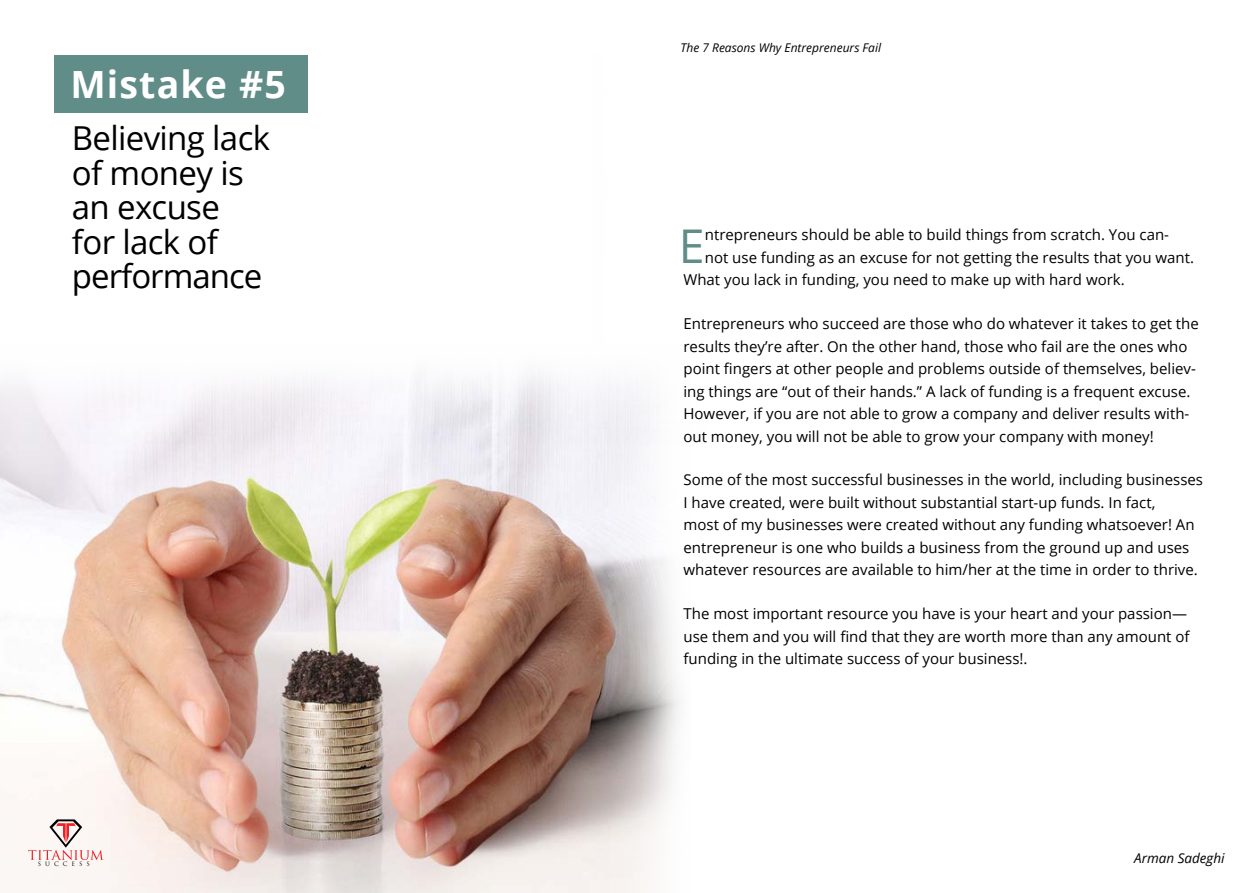
<style>
.page{position:relative;width:1259px;height:893px;background:#fff}
.page>*{position:absolute;margin:0;border:0;box-sizing:border-box;transform-origin:0 0}
.t1{font:46.5px "Open Sans";color:#608d87}
.t2{font:700 37.5px "Open Sans";letter-spacing:.03em;color:#fff}
.t3{font:33px/34.5px "Open Sans";letter-spacing:-.02em;color:#000}
.t4{font:15px/22.5px "Open Sans";color:#000}
.t5{font:italic 13.5px "Open Sans";color:#000}
.t6{font:italic 12px "Open Sans";color:#000}
.t7{font:6px "Trajan Pro";letter-spacing:.66em;color:#000}
</style>
<div class="page">
<div style="left:54px;top:55px;width:254px;height:58px;background:#608d87"></div>
<img style="left:0;top:444px;width:594px;height:448px">
<img style="left:594px;top:444px;width:87px;height:449px">
<svg style="left:28px;top:819px;width:76px;height:41px"></svg>
<h2 class="t2" style="left:70px;top:58px;width:217px">Mistake #5</h2>
<h3 class="t3" style="left:72px;top:120px;width:200px">Believing lack of money is an excuse for lack of performance</h3>
<p class="t6" style="left:680px;top:39px;width:202px">The 7 Reasons Why Entrepreneurs Fail</p>
<h1 class="t1" style="left:679px;top:214px;width:27px">E</h1>
<p class="t4" style="left:705px;top:223px;width:466px">ntrepreneurs should be able to build things from scratch. You can-</p>
<p class="t4" style="left:705px;top:246px;width:491px">not use funding as an excuse for not getting the results that you want.</p>
<p class="t4" style="left:683px;top:268px;width:443px">What you lack in funding, you need to make up with hard work.</p>
<p class="t4" style="left:683px;top:312px;width:517px">Entrepreneurs who succeed are those who do whatever it takes to get the results they’re after. On the other hand, those who fail are the ones who point fingers at other people and problems outside of themselves, believ&shy;ing things are “out of their hands.” A lack of funding is a frequent excuse.<br>However, if you are not able to grow a company and deliver results with&shy;out money, you will not be able to grow your company with money!</p>
<p class="t4" style="left:683px;top:468px;width:521px">Some of the most successful businesses in the world, including businesses I have created, were built without substantial start-up funds. In fact,<br>most of my businesses were created without any funding whatsoever! An entrepreneur is one who builds a business from the ground up and uses whatever resources are available to him/her at the time in order to thrive.</p>
<p class="t4" style="left:683px;top:602px;width:507px">The most important resource you have is your heart and your passion— use them and you will find that they are worth more than any amount of funding in the ultimate success of your business!.</p>
<p class="t7" style="left:38px;top:860px;width:53px">SUCCESS</p>
<p class="t5" style="left:1134px;top:848px;width:92px">Arman Sadeghi</p>
</div>
